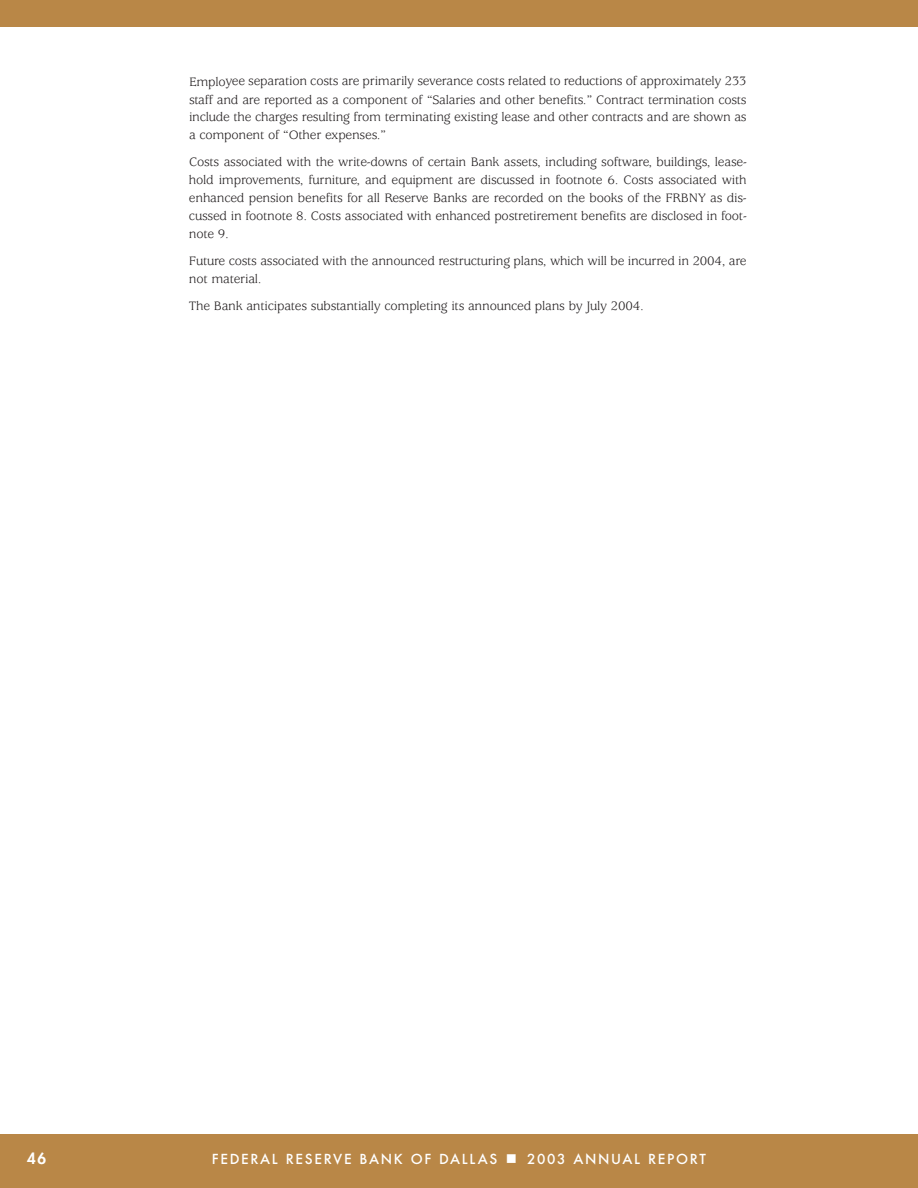
<style>
.page{position:relative;width:918px;height:1188px;background:#b98747}
.page>*{position:absolute;margin:0;border:0;box-sizing:border-box;transform-origin:0 0}
.t1{font:800 15px "Futura";color:#fff}
.t2{font:13.5px/18px "Usherwood";letter-spacing:-.015em;color:#231f20;text-align:justify}
.t3{font:500 13.5px "Futura";letter-spacing:.125em;color:#fff}
</style>
<div class="page">
<div style="left:0;top:27px;width:918px;height:1107px;background:#fff"></div>
<p class="t2" style="left:189px;top:74px;width:559px">Employee separation costs are primarily severance costs related to reductions of approximately 233 staff and are reported as a component of “Salaries and other benefits.” Contract termination costs include the charges resulting from terminating existing lease and other contracts and are shown as a component of “Other expenses.”</p>
<p class="t2" style="left:189px;top:155px;width:559px">Costs associated with the write-downs of certain Bank assets, including software, buildings, lease&shy;hold improvements, furniture, and equipment are discussed in footnote 6. Costs associated with enhanced pension benefits for all Reserve Banks are recorded on the books of the FRBNY as dis&shy;cussed in footnote 8. Costs associated with enhanced postretirement benefits are disclosed in foot&shy;note 9.</p>
<p class="t2" style="left:189px;top:254px;width:559px">Future costs associated with the announced restructuring plans, which will be incurred in 2004, are not material.</p>
<p class="t2" style="left:189px;top:299px;width:456px">The Bank anticipates substantially completing its announced plans by July 2004.</p>
<p class="t1" style="left:27px;top:1151px;width:21px">46</p>
<p class="t3" style="left:212px;top:1151px;width:496px">FEDERAL RESERVE BANK OF DALLAS ■ 2003 ANNUAL REPORT</p>
</div>
